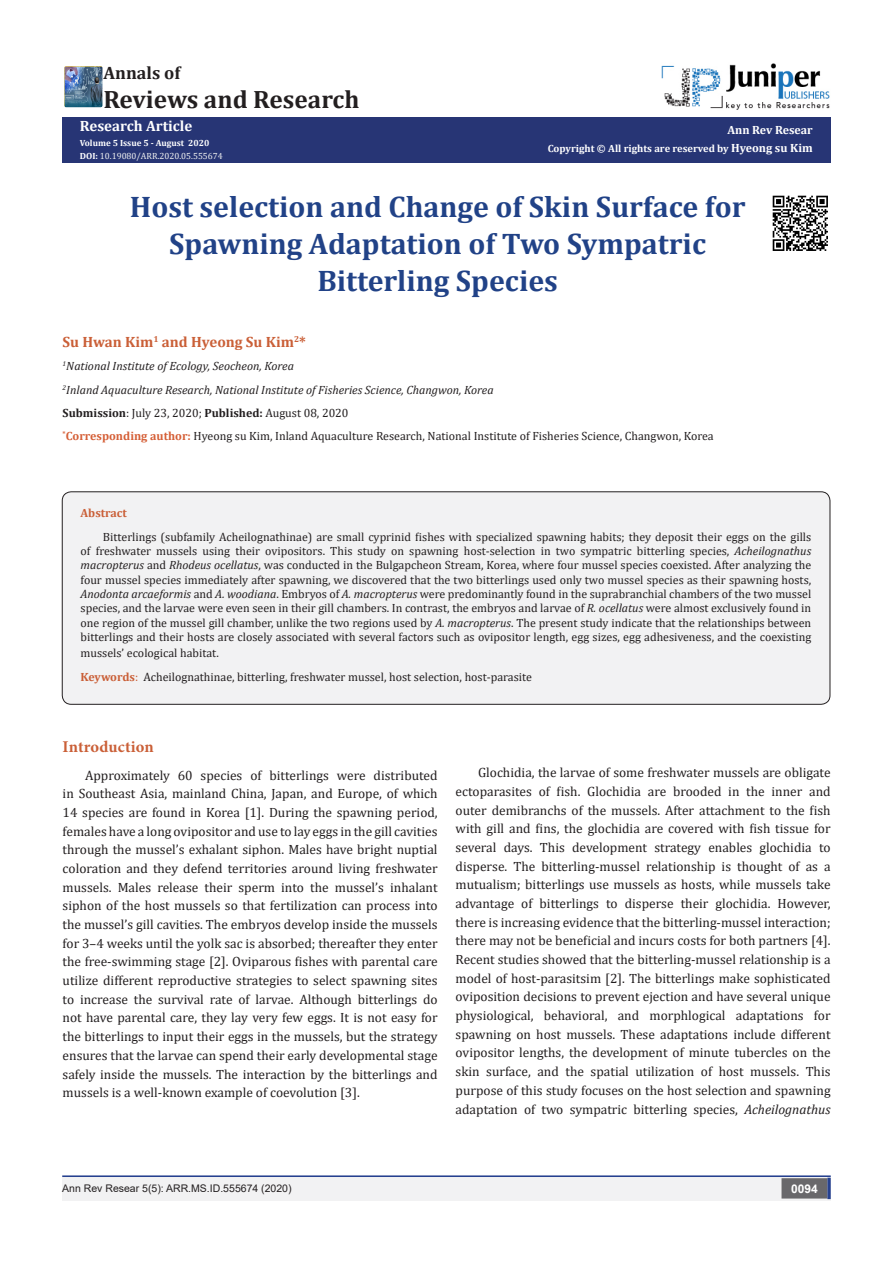
<style>
.page{position:relative;width:893px;height:1263px;background:#fff}
.page>*{position:absolute;margin:0;border:0;box-sizing:border-box;transform-origin:0 0}
.t1{font:700 29.85px/37.3px "Cambria";color:#214287;text-align:center}
.t2{font:700 25.2px "Cambria";color:#231f20}
.t3{font:700 18px "Cambria";color:#231f20}
.t4{font:700 16.5px "Minion Pro";letter-spacing:.005em;color:#ca5f37}
.t5{font:700 15px "Cambria";color:#ca5f37}
.t6{font:700 15px "Cambria";color:#fff}
.t7{font:13.5px/18.8px "Cambria";color:#231f20;text-align:justify}
.t8{font:12px/14.4px "Cambria";color:#231f20;text-align:justify}
.t9{font:italic 12px "Cambria";color:#231f20}
.t10{font:700 12px "Cambria";color:#fff}
.t11{font:700 12px "Cambria";color:#ca5f37}
.t12{font:700 12px "Arial";color:#fff}
.t13{font:700 10.5px "Cambria";color:#fff}
.t14{font:10.5px "Arial";color:#231f20}
.t15{font:9px "Cambria";color:#eff0f0}
.t16{font:700 9px "Cambria";color:#fff}
.s1{font-weight:700;color:#fff}
.s2{font-size:12px}
.s3{font-weight:700}
.s4{font-weight:700;color:#d55f37}
.s5{font-style:italic}
.s6{font-weight:700;color:#ca5f37}
.s7{color:#ca5f37}
</style>
<div class="page">
<div style="left:62px;top:117px;width:768px;height:45px;background:#273575"></div>
<hr style="left:62px;top:1175px;width:769px;height:1px;background:#25408f">
<div style="left:62px;top:1176px;width:441px;height:25px;background:#f2f2f3"></div>
<div style="left:503px;top:1176px;width:328px;height:25px;background:#f2f2f3"></div>
<div style="left:782px;top:1179px;width:45px;height:19px;background:#69686b"></div>
<div style="left:781px;top:1178px;width:46px;height:20px;border:2px solid #69686b"></div>
<svg style="left:827px;top:1178px;width:4px;height:21px"></svg>
<hr style="left:62px;top:1176px;width:769px;height:1px;background:#25408f">
<img style="left:662px;top:63px;width:168px;height:47px">
<img style="left:64px;top:66px;width:38px;height:41px">
<div style="left:62px;top:492px;width:768px;height:212px;background:#f2f2f3;border-radius:9px"></div>
<div style="left:62px;top:491px;width:768px;height:214px;border:1px solid #231f20;border-radius:9px"></div>
<img style="left:772px;top:195px;width:56px;height:56px">
<p class="t3" style="left:103px;top:60px;width:79px">Annals of</p>
<p class="t2" style="left:103px;top:81px;width:258px">Reviews and Research</p>
<p class="t6" style="left:80px;top:115px;width:114px">Research Article</p>
<p class="t16" style="left:80px;top:136px;width:131px">Volume 5 Issue 5 - August 2020</p>
<p class="t15" style="left:80px;top:151px;width:144px"><span class="s1">DOI:</span> 10.19080/ARR.2020.05.555674</p>
<p class="t10" style="left:727px;top:121px;width:87px">Ann Rev Resear</p>
<p class="t13" style="left:548px;top:141px;width:267px">Copyright © All rights are reserved by <span class="s2">Hyeong su Kim</span></p>
<p class="t1" style="left:130px;top:187px;width:617px">Host selection and Change of Skin Surface for<br>Spawning Adaptation of Two Sympatric<br>Bitterling Species</p>
<p class="t5" style="left:63px;top:331px;width:245px">Su Hwan Kim<sup>1</sup> and Hyeong Su Kim<sup>2</sup>*</p>
<p class="t9" style="left:63px;top:358px;width:233px"><sup>1</sup>National Institute of Ecology, Seocheon, Korea</p>
<p class="t9" style="left:63px;top:381px;width:433px"><sup>2</sup>Inland Aquaculture Research, National Institute of Fisheries Science, Changwon, Korea</p>
<p class="t8" style="left:63px;top:406px;width:287px"><span class="s3">Submission</span>: July 23, 2020; <span class="s3">Published:</span> August 08, 2020</p>
<p class="t8" style="left:63px;top:429px;width:653px"><sup>*</sup><span class="s4">Corresponding author:</span> Hyeong su Kim, Inland Aquaculture Research, National Institute of Fisheries Science, Changwon, Korea</p>
<p class="t11" style="left:81px;top:505px;width:48px">Abstract</p>
<p class="t8" style="left:81px;top:529px;width:732px;text-indent:22px">Bitterlings (subfamily Acheilognathinae) are small cyprinid fishes with specialized spawning habits; they deposit their eggs on the gills of freshwater mussels using their ovipositors. This study on spawning host-selection in two sympatric bitterling species, <span class="s5">Acheilognathus macropterus</span> and <span class="s5">Rhodeus ocellatus</span>, was conducted in the Bulgapcheon Stream, Korea, where four mussel species coexisted. After analyzing the four mussel species immediately after spawning, we discovered that the two bitterlings used only two mussel species as their spawning hosts, <span class="s5">Anodonta arcaeformis</span> and <span class="s5">A. woodiana</span>. Embryos of <span class="s5">A. macropterus</span> were predominantly found in the suprabranchial chambers of the two mussel species, and the larvae were even seen in their gill chambers. In contrast, the embryos and larvae of <span class="s5">R. ocellatus</span> were almost exclusively found in one region of the mussel gill chamber, unlike the two regions used by <span class="s5">A. macropterus</span>. The present study indicate that the relationships between bitterlings and their hosts are closely associated with several factors such as ovipositor length, egg sizes, egg adhesiveness, and the coexisting</p>
<p class="t8" style="left:81px;top:645px;width:140px">mussels’ ecological habitat.</p>
<p class="t8" style="left:81px;top:670px;width:453px"><span class="s6">Keywords</span><span class="s7">:</span> Acheilognathinae, bitterling, freshwater mussel, host selection, host-parasite</p>
<p class="t4" style="left:63px;top:735px;width:93px">Introduction</p>
<p class="t7" style="left:63px;top:765px;width:377px;text-indent:22px">Approximately 60 species of bitterlings were distributed in Southeast Asia, mainland China, Japan, and Europe, of which 14 species are found in Korea [1]. During the spawning period, females have a long ovipositor and use to lay eggs in the gill cavities through the mussel’s exhalant siphon. Males have bright nuptial coloration and they defend territories around living freshwater mussels. Males release their sperm into the mussel’s inhalant siphon of the host mussels so that fertilization can process into the mussel’s gill cavities. The embryos develop inside the mussels for 3–4 weeks until the yolk sac is absorbed; thereafter they enter the free-swimming stage [2]. Oviparous fishes with parental care utilize different reproductive strategies to select spawning sites to increase the survival rate of larvae. Although bitterlings do not have parental care, they lay very few eggs. It is not easy for the bitterlings to input their eggs in the mussels, but the strategy ensures that the larvae can spend their early developmental stage safely inside the mussels. The interaction by the bitterlings and mussels is a well-known example of coevolution [3].</p>
<p class="t7" style="left:456px;top:763px;width:377px;text-indent:22px">Glochidia, the larvae of some freshwater mussels are obligate ectoparasites of fish. Glochidia are brooded in the inner and outer demibranchs of the mussels. After attachment to the fish with gill and fins, the glochidia are covered with fish tissue for several days. This development strategy enables glochidia to disperse. The bitterling-mussel relationship is thought of as a mutualism; bitterlings use mussels as hosts, while mussels take advantage of bitterlings to disperse their glochidia. However, there is increasing evidence that the bitterling-mussel interaction; there may not be beneficial and incurs costs for both partners [4].<br>Recent studies showed that the bitterling-mussel relationship is a model of host-parasitsim [2]. The bitterlings make sophisticated oviposition decisions to prevent ejection and have several unique physiological, behavioral, and morphlogical adaptations for spawning on host mussels. These adaptations include different ovipositor lengths, the development of minute tubercles on the skin surface, and the spatial utilization of host mussels. This purpose of this study focuses on the host selection and spawning adaptation of two sympatric bitterling species, <span class="s5">Acheilognathus</span></p>
<p class="t14" style="left:62px;top:1181px;width:231px">Ann Rev Resear 5(5): ARR.MS.ID.555674 (2020)</p>
<p class="t12" style="left:791px;top:1180px;width:28px">0094</p>
</div>
